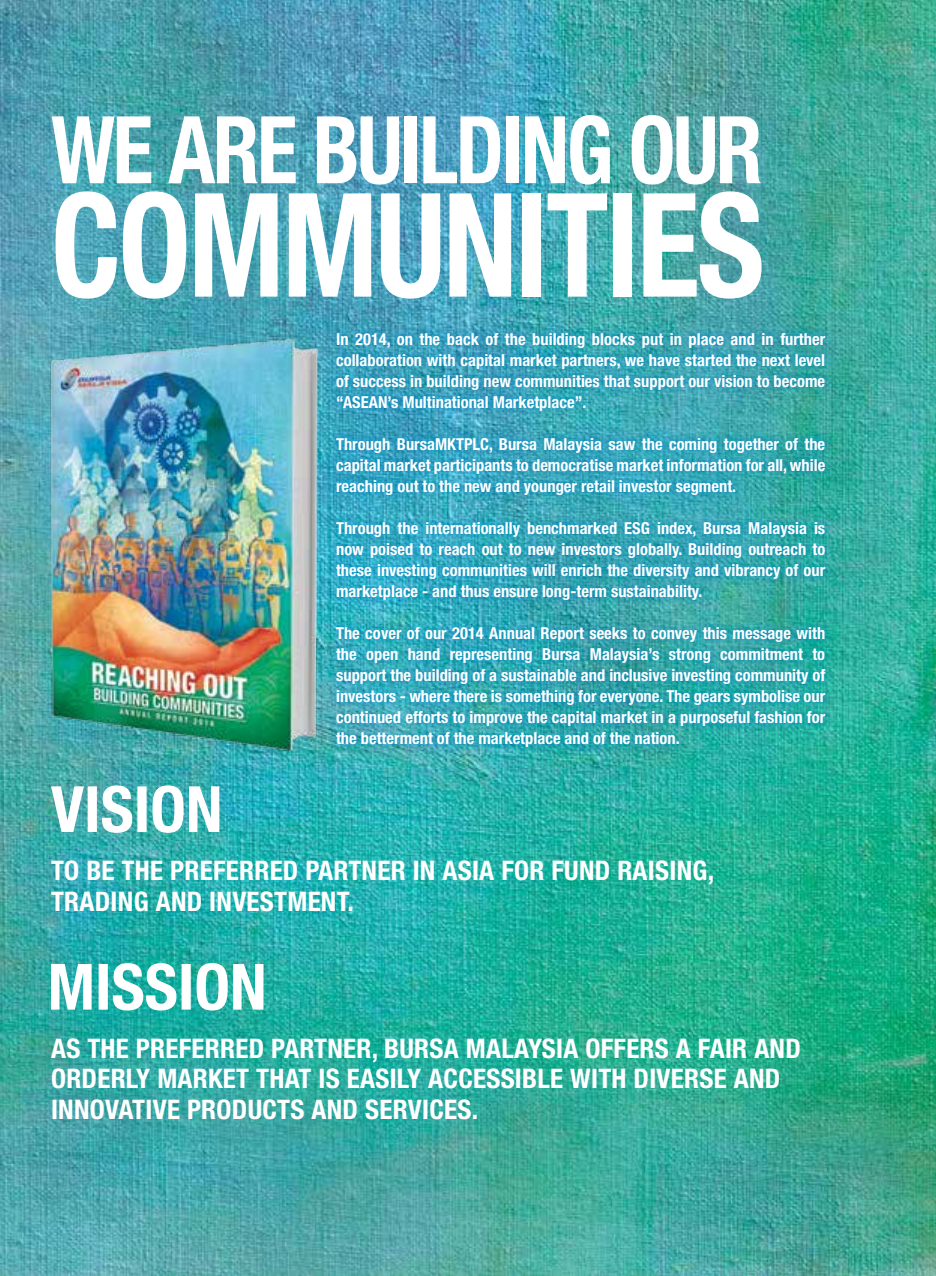
<style>
.page{position:relative;width:936px;height:1276px;background:#fff}
.page>*{position:absolute;margin:0;border:0;box-sizing:border-box;transform-origin:0 0}
.t1{font:700 condensed 144.6px "Helvetica Neue";letter-spacing:-.02em;color:#fff;scale:.9 1}
.t2{font:700 condensed 93.6px "Helvetica Neue";letter-spacing:-.03em;color:#fff;scale:.9 1}
.t3{font:700 condensed 27px/30.6px "Helvetica Neue LT Std";letter-spacing:.01em;color:#fff}
.t4{font:700 condensed 16.5px/21px "Helvetica Neue LT Std";color:#fff;text-align:justify}
</style>
<div class="page">
<img style="left:0;top:0;width:935px;height:1276px">
<svg style="left:328px;top:325px;width:504px;height:429px;background:#2ea3b4"></svg>
<svg style="left:51px;top:785px;width:168px;height:48px"></svg>
<svg style="left:51px;top:963px;width:212px;height:47px"></svg>
<img style="left:0;top:336px;width:409px;height:426px">
<h2 class="t2" style="left:51px;top:93px;width:792px">WE ARE BUILDING OUR</h2>
<h1 class="t1" style="left:51px;top:158px;width:794px">COMMUNITIES</h1>
<p class="t4" style="left:336px;top:328px;width:490px">In 2014, on the back of the building blocks put in place and in further collaboration with capital market partners, we have started the next level of success in building new communities that support our vision to become “ASEAN’s Multinational Marketplace”.</p>
<p class="t4" style="left:336px;top:433px;width:490px">Through BursaMKTPLC, Bursa Malaysia saw the coming together of the capital market participants to democratise market information for all, while reaching out to the new and younger retail investor segment.</p>
<p class="t4" style="left:336px;top:517px;width:490px">Through the internationally benchmarked ESG index, Bursa Malaysia is now poised to reach out to new investors globally. Building outreach to these investing communities will enrich the diversity and vibrancy of our marketplace - and thus ensure long-term sustainability.</p>
<p class="t4" style="left:336px;top:622px;width:490px">The cover of our 2014 Annual Report seeks to convey this message with the open hand representing Bursa Malaysia’s strong commitment to support the building of a sustainable and inclusive investing community of investors - where there is something for everyone. The gears symbolise our continued efforts to improve the capital market in a purposeful fashion for the betterment of the marketplace and of the nation.</p>
<h3 class="t3" style="left:51px;top:854px;width:664px">TO BE THE PREFERRED PARTNER IN ASIA FOR FUND RAISING,<br>TRADING AND INVESTMENT.</h3>
<h3 class="t3" style="left:51px;top:1032px;width:751px">AS THE PREFERRED PARTNER, BURSA MALAYSIA OFFERS A FAIR AND<br>ORDERLY MARKET THAT IS EASILY ACCESSIBLE WITH DIVERSE AND<br>INNOVATIVE PRODUCTS AND SERVICES.</h3>
</div>
